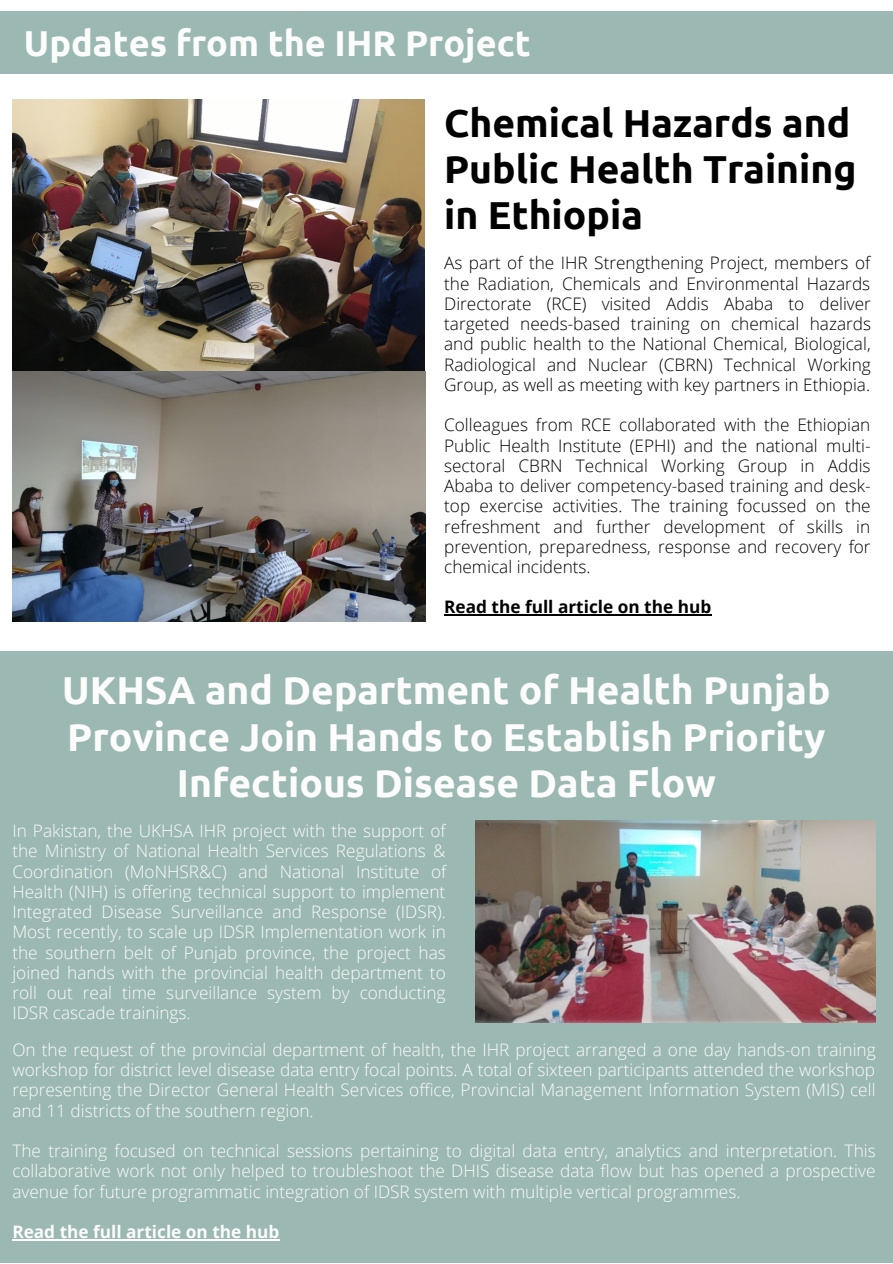
<style>
.page{position:relative;width:893px;height:1264px;background:#fff}
.page>*{position:absolute;margin:0;border:0;box-sizing:border-box;transform-origin:0 0}
.t1{font:700 39px/46px "Ubuntu";color:#fcfcfc;text-align:center}
.t2{font:700 39px/46px "Ubuntu";color:#000}
.t3{font:700 36px "Ubuntu";color:#fcfcfc}
.t4{font:300 17.25px/20.2px "Open Sans";color:#fcfcfc;text-align:justify}
.t5{font:300 17.25px/20.2px "Open Sans";color:#000;text-align:justify}
.t6{font:700 17.25px "Open Sans";color:#000}
.t7{font:700 17.25px "Open Sans";color:#fcfcfc}
</style>
<div class="page">
<div style="left:0;top:11px;width:892px;height:63px;background:#9bb8b2"></div>
<img style="left:12px;top:99px;width:413px;height:523px">
<hr style="left:444px;top:614px;width:267px;height:1px;background:#000">
<div style="left:0;top:651px;width:892px;height:611px;background:#9bb8b2"></div>
<img style="left:475px;top:820px;width:400px;height:202px">
<hr style="left:12px;top:1239px;width:267px;height:1px;background:#fcfcfc">
<h2 class="t3" style="left:24px;top:22px;width:508px">Updates from the IHR Project</h2>
<h1 class="t2" style="left:444px;top:99px;width:414px">Chemical Hazards and<br>Public Health Training in Ethiopia</h1>
<p class="t5" style="left:444px;top:252px;width:428px">As part of the IHR Strengthening Project, members of the Radiation, Chemicals and Environmental Hazards Directorate (RCE) visited Addis Ababa to deliver targeted needs-based training on chemical hazards and public health to the National Chemical, Biological, Radiological and Nuclear (CBRN) Technical Working Group, as well as meeting with key partners in Ethiopia.</p>
<p class="t5" style="left:444px;top:414px;width:428px">Colleagues from RCE collaborated with the Ethiopian Public Health Institute (EPHI) and the national multi&shy;sectoral CBRN Technical Working Group in Addis Ababa to deliver competency-based training and desk&shy;top exercise activities. The training focussed on the refreshment and further development of skills in prevention, preparedness, response and recovery for chemical incidents.</p>
<p class="t6" style="left:444px;top:595px;width:268px">Read the full article on the hub</p>
<h1 class="t1" style="left:62px;top:667px;width:769px">UKHSA and Department of Health Punjab<br>Province Join Hands to Establish Priority<br>Infectious Disease Data Flow</h1>
<p class="t4" style="left:12px;top:820px;width:435px">In Pakistan, the UKHSA IHR project with the support of the Ministry of National Health Services Regulations &amp; Coordination (MoNHSR&amp;C) and National Institute of Health (NIH) is offering technical support to implement Integrated Disease Surveillance and Response (IDSR).<br>Most recently, to scale up IDSR Implementation work in the southern belt of Punjab province, the project has joined hands with the provincial health department to roll out real time surveillance system by conducting IDSR cascade trainings.</p>
<p class="t4" style="left:12px;top:1039px;width:864px">On the request of the provincial department of health, the IHR project arranged a one day hands-on training workshop for district level disease data entry focal points. A total of sixteen participants attended the workshop representing the Director General Health Services office, Provincial Management Information System (MIS) cell and 11 districts of the southern region.</p>
<p class="t4" style="left:12px;top:1140px;width:864px">The training focused on technical sessions pertaining to digital data entry, analytics and interpretation. This collaborative work not only helped to troubleshoot the DHIS disease data flow but has opened a prospective avenue for future programmatic integration of IDSR system with multiple vertical programmes.</p>
<p class="t7" style="left:12px;top:1219px;width:268px">Read the full article on the hub</p>
</div>
